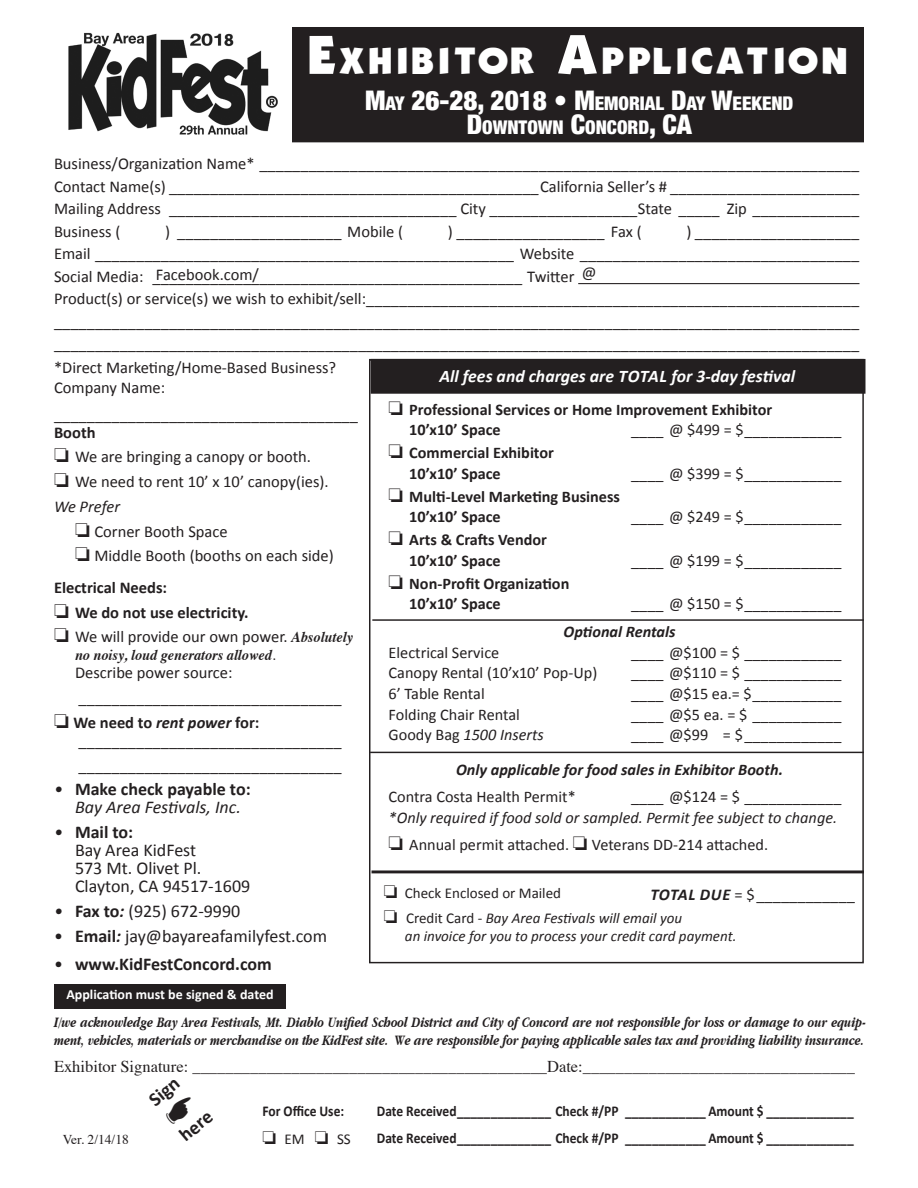
<style>
.page{position:relative;width:918px;height:1188px;background:#fff}
.page>*{position:absolute;margin:0;border:0;box-sizing:border-box;transform-origin:0 0}
.t1{font:700 36.75px "Kabel";color:#fff}
.t2{font:700 19.5px "Calibri";color:#231f20}
.t3{font:900 condensed 18.9px "Helvetica Neue";color:#fff}
.t4{font:18px "Calibri";color:#231f20}
.t5{font:700 18px "Calibri";color:#231f20}
.t6{font:italic 18px "Calibri";color:#231f20}
.t7{font:italic 700 17.7px "Calibri";color:#fff}
.t8{font:16.5px/18px "Calibri";color:#231f20}
.t9{font:16.5px "Times";color:#231f20}
.t10{font:700 16.5px "Calibri";color:#231f20}
.t11{font:italic 16.5px "Calibri";color:#231f20}
.t12{font:16.2px "Calibri";color:#231f20}
.t13{font:700 16.2px "Calibri";color:#231f20}
.t14{font:italic 16.2px/20.7px "Calibri";color:#231f20;text-align:right}
.t15{font:italic 700 16.2px "Calibri";color:#231f20}
.t16{font:italic 700 condensed 15px/18px "Garamond";color:#231f20;scale:.94 1}
.t17{font:700 15px "Calibri";color:#231f20;scale:.9 1}
.t18{font:italic 15px "Calibri";color:#231f20}
.t19{font:italic 700 15px "Times";color:#231f20;scale:.95 1}
.t20{font:15px "Calibri";color:#231f20}
.t21{font:700 13.95px "Calibri";color:#fff}
.t22{font:13.5px "Times";color:#231f20}
.s1{font-size:52.5px}
.s2{font-size:27px}
.s3{font-weight:700}
.s4{font-family:"Times";font-weight:700;font-style:italic;font-size:15px}
.s5{font-weight:400;font-style:normal}
.s6{font-style:italic}
.s7{font-weight:400;font-style:italic}
.s8{font-weight:700;font-style:italic}
.s9{font-weight:400}
.s10{font-style:normal}
</style>
<div class="page">
<hr style="left:578px;top:283px;width:281px;height:1px;background:#231f20">
<div style="left:278px;top:28px;width:585px;height:114px;background:#231f20"></div>
<div style="left:277px;top:27px;width:587px;height:115px;border:2px solid #231f20"></div>
<img style="left:68px;top:27px;width:223px;height:115px">
<div style="left:54px;top:984px;width:232px;height:25px;background:#231f20"></div>
<hr style="left:372px;top:619px;width:492px;height:2px;background:#231f20">
<hr style="left:370px;top:752px;width:494px;height:1px;background:#231f20">
<div style="left:371px;top:360px;width:494px;height:33px;background:#231f20"></div>
<div style="left:371px;top:359px;width:494px;height:35px;border:1px solid #231f20"></div>
<hr style="left:372px;top:870px;width:492px;height:3px;background:#231f20">
<p class="t1" style="left:306px;top:38px;width:545px"><span class="s1">E</span>XHIBITOR <span class="s1">A</span>PPLICATION</p>
<p class="t3" style="left:365px;top:88px;width:428px"><span class="s2">M</span>AY <span class="s2">26-28, 2018 • M</span>EMORIAL <span class="s2">D</span>AY <span class="s2">W</span>EEKEND</p>
<p class="t3" style="left:467px;top:112px;width:227px"><span class="s2">D</span>OWNTOWN <span class="s2">C</span>ONCORD<span class="s2">, CA</span></p>
<p class="t8" style="left:54px;top:155px;width:807px">Business/Organization Name* _________________________________________________________________________</p>
<p class="t8" style="left:54px;top:177px;width:807px">Contact Name(s) _____________________________________________California Seller’s # _______________________</p>
<p class="t8" style="left:54px;top:200px;width:807px">Mailing Address ___________________________________ City __________________State _____ Zip _____________</p>
<p class="t8" style="left:54px;top:222px;width:68px">Business (</p>
<p class="t8" style="left:165px;top:222px;width:240px">) ____________________ Mobile (</p>
<p class="t8" style="left:448px;top:222px;width:195px">) __________________ Fax (</p>
<p class="t8" style="left:686px;top:222px;width:174px">) ____________________</p>
<p class="t8" style="left:54px;top:245px;width:807px">Email ___________________________________________________ Website __________________________________</p>
<p class="t8" style="left:54px;top:267px;width:522px">Social Media: _____________________________________________ Twitter</p>
<p class="t8" style="left:54px;top:290px;width:807px">Product(s) or service(s) we wish to exhibit/sell:____________________________________________________________</p>
<p class="t8" style="left:54px;top:312px;width:807px">__________________________________________________________________________________________________</p>
<p class="t8" style="left:54px;top:335px;width:807px">__________________________________________________________________________________________________</p>
<p class="t8" style="left:54px;top:359px;width:284px">*Direct Marketing/Home-Based Business?</p>
<p class="t8" style="left:54px;top:379px;width:113px">Company Name:</p>
<p class="t8" style="left:54px;top:405px;width:306px">_____________________________________<br><span class="s3">Booth</span></p>
<p class="t8" style="left:54px;top:448px;width:259px">□ We are bringing a canopy or booth.</p>
<p class="t8" style="left:54px;top:473px;width:276px">□ We need to rent 10’ x 10’ canopy(ies).</p>
<p class="t11" style="left:54px;top:495px;width:68px">We Prefer</p>
<p class="t8" style="left:75px;top:522px;width:154px">□ Corner Booth Space</p>
<p class="t8" style="left:75px;top:547px;width:260px">□ Middle Booth (booths on each side)</p>
<p class="t10" style="left:54px;top:577px;width:115px">Electrical Needs:</p>
<p class="t10" style="left:54px;top:602px;width:196px">□ We do not use electricity.</p>
<p class="t8" style="left:54px;top:628px;width:301px">□ We will provide our own power. <span class="s4">Absolutely</span></p>
<p class="t19" style="left:75px;top:641px;width:213px">no noisy, loud generators allowed<span class="s5">.</span></p>
<p class="t8" style="left:75px;top:664px;width:159px">Describe power source:</p>
<p class="t8" style="left:79px;top:689px;width:264px">________________________________</p>
<p class="t10" style="left:54px;top:712px;width:207px">□ We need to <span class="s6">rent power</span> for:</p>
<p class="t8" style="left:79px;top:732px;width:264px">________________________________</p>
<p class="t8" style="left:79px;top:756px;width:264px">________________________________</p>
<p class="t5" style="left:54px;top:778px;width:198px"><span class="s7">•</span> Make check payable to:</p>
<p class="t6" style="left:75px;top:795px;width:167px">Bay Area Festivals, Inc.</p>
<p class="t5" style="left:54px;top:821px;width:81px"><span class="s7">•</span> Mail to:</p>
<p class="t4" style="left:75px;top:839px;width:123px">Bay Area KidFest</p>
<p class="t4" style="left:75px;top:857px;width:128px">573 Mt. Olivet Pl.</p>
<p class="t4" style="left:75px;top:875px;width:177px">Clayton, CA 94517-1609</p>
<p class="t4" style="left:54px;top:900px;width:188px"><span class="s6">•</span> <span class="s3">Fax to</span><span class="s8">:</span> (925) 672-9990</p>
<p class="t4" style="left:54px;top:924px;width:275px">• <span class="s3">Email</span><span class="s8">:</span> jay@bayareafamilyfest.com</p>
<p class="t5" style="left:54px;top:953px;width:219px"><span class="s9">•</span> www.KidFestConcord.com</p>
<p class="t8" style="left:156px;top:266px;width:105px">Facebook.com/</p>
<p class="t8" style="left:582px;top:263px;width:16px">@</p>
<p class="t7" style="left:439px;top:364px;width:357px">All fees and charges are TOTAL for 3-day festival</p>
<p class="t13" style="left:389px;top:399px;width:385px">□ Professional Services or Home Improvement Exhibitor</p>
<p class="t13" style="left:409px;top:419px;width:93px">10’x10’ Space</p>
<p class="t12" style="left:631px;top:420px;width:212px">____ @ $499 = $____________</p>
<p class="t13" style="left:389px;top:442px;width:167px">□ Commercial Exhibitor</p>
<p class="t13" style="left:409px;top:463px;width:93px">10’x10’ Space</p>
<p class="t12" style="left:631px;top:463px;width:212px">____ @ $399 = $____________</p>
<p class="t13" style="left:389px;top:486px;width:233px">□ Multi-Level Marketing Business</p>
<p class="t13" style="left:409px;top:507px;width:93px">10’x10’ Space</p>
<p class="t12" style="left:631px;top:507px;width:212px">____ @ $249 = $____________</p>
<p class="t13" style="left:389px;top:529px;width:160px">□ Arts &amp; Crafts Vendor</p>
<p class="t13" style="left:409px;top:550px;width:93px">10’x10’ Space</p>
<p class="t12" style="left:631px;top:550px;width:212px">____ @ $199 = $____________</p>
<p class="t13" style="left:389px;top:573px;width:182px">□ Non-Profit Organization</p>
<p class="t13" style="left:409px;top:594px;width:93px">10’x10’ Space</p>
<p class="t12" style="left:631px;top:594px;width:212px">____ @ $150 = $____________</p>
<p class="t15" style="left:564px;top:621px;width:113px">Optional Rentals</p>
<p class="t12" style="left:389px;top:642px;width:112px">Electrical Service</p>
<p class="t12" style="left:631px;top:642px;width:212px">____ @$100 = $ ____________</p>
<p class="t12" style="left:389px;top:663px;width:210px">Canopy Rental (10’x10’ Pop-Up)</p>
<p class="t12" style="left:631px;top:663px;width:212px">____ @$110 = $ ____________</p>
<p class="t12" style="left:389px;top:683px;width:98px">6’ Table Rental</p>
<p class="t12" style="left:631px;top:683px;width:212px">____ @$15 ea.= $___________</p>
<p class="t12" style="left:389px;top:704px;width:133px">Folding Chair Rental</p>
<p class="t12" style="left:631px;top:704px;width:212px">____ @$5 ea. = $ ___________</p>
<p class="t14" style="left:389px;top:724px;width:157px"><span class="s10">Goody Bag</span> 1500 Inserts</p>
<p class="t12" style="left:631px;top:725px;width:212px">____ @$99 = $____________</p>
<p class="t15" style="left:456px;top:759px;width:328px">Only applicable for food sales in Exhibitor Booth.</p>
<p class="t12" style="left:389px;top:786px;width:189px">Contra Costa Health Permit*</p>
<p class="t14" style="left:389px;top:786px;width:454px"><span class="s10">____ @$124 = $ ____________<br></span>*Only required if food sold or sampled. Permit fee subject to change.</p>
<p class="t12" style="left:389px;top:834px;width:381px">□ Annual permit attached. □ Veterans DD-214 attached.</p>
<p class="t20" style="left:384px;top:884px;width:179px">□ Check Enclosed or Mailed</p>
<p class="t8" style="left:650px;top:885px;width:206px"><span class="s8">TOTAL DUE</span> = $____________</p>
<p class="t18" style="left:384px;top:908px;width:300px">□ <span class="s10">Credit Card -</span> Bay Area Festivals will email you</p>
<p class="t18" style="left:405px;top:926px;width:333px">an invoice for you to process your credit card payment.</p>
<p class="t21" style="left:66px;top:985px;width:209px">Application must be signed &amp; dated</p>
<p class="t16" style="left:54px;top:1013px;width:865px">I/we acknowledge Bay Area Festivals, Mt. Diablo Unified School District and City of Concord are not responsible for loss or damage to our equip&shy;ment, vehicles, materials or merchandise on the KidFest site. We are responsible for paying applicable sales tax and providing liability insurance.</p>
<p class="t9" style="left:54px;top:1051px;width:803px">Exhibitor Signature: ___________________________________________Date:_________________________________</p>
<p class="t22" style="left:63px;top:1127px;width:68px">Ver. 2/14/18</p>
<p class="t2" style="left:143px;top:1092px;width:35px;rotate:-40deg">Sign</p>
<p class="t2" style="left:174px;top:1128px;width:38px;rotate:-40deg">here</p>
<p class="t17" style="left:262px;top:1101px;width:92px">For Office Use:</p>
<p class="t20" style="left:263px;top:1129px;width:90px">□ EM □ SS</p>
<p class="t17" style="left:377px;top:1102px;width:531px">Date Received______________ Check #/PP ____________ Amount $ _____________</p>
<p class="t17" style="left:377px;top:1129px;width:531px">Date Received______________ Check #/PP ____________ Amount $ _____________</p>
</div>
